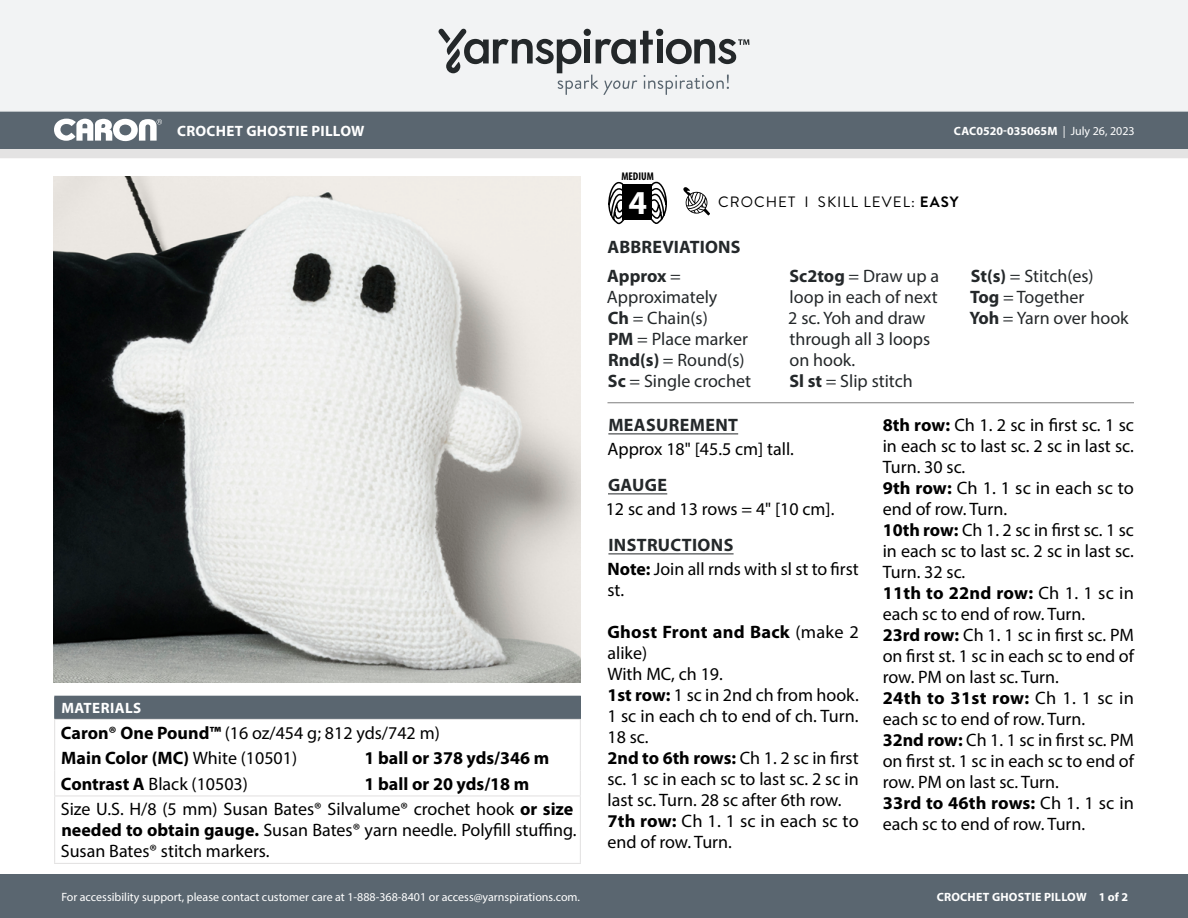
<style>
.page{position:relative;width:1188px;height:918px;background:#fff}
.page>*{position:absolute;margin:0;border:0;box-sizing:border-box;transform-origin:0 0}
.t1{font:700 33.6px "Myriad Pro";color:#fff}
.Body_-__Color_coded_6_sizes{font:18px/21px "Myriad Pro";color:#000}
.Abbreviations_-_With_auto_styling{font:18px/21px "Myriad Pro";color:#24282a}
.Materials_-_Needle___Supplies_Info{font:18px/21px "Myriad Pro";color:#000}
.Material_-__Colors_information{font:700 18px "Myriad Pro";color:#000}
.Body_-_HEADERS_-_Underline{font:700 18px "Myriad Pro";letter-spacing:.02em;color:#24282a}
.Materials_-_Brand___Product_Info{font:18px "Myriad Pro";color:#000}
.Body_-__Color_coded_6_sizes-2{font:700 18px/21px "Myriad Pro";letter-spacing:.015em;color:#000}
.Body_-_NO_Automatic_styling{font:18px "Myriad Pro";color:#000}
.Body_-__Auto_Style_with_Keep_lines_toget{font:18px "Myriad Pro";color:#000}
.Material_-__Colors_information-2{font:18px "Myriad Pro";color:#000}
.Materials_-__Header_in_dark_gray_box{font:700 15px "Myriad Pro";letter-spacing:.02em;color:#fff}
.Type_of_pattern___Skill_Level___XXXXXX{font:15px "Brandon Grotesque";letter-spacing:.07em;color:#000}
.t2{font:12px "Myriad Pro";color:#fff}
.t3{font:700 12px "Myriad Pro";color:#fff}
.t4{font:700 12px "Myriad Pro";letter-spacing:.02em;color:#fff}
.t5{font:700 condensed 11.25px "Myriad Pro";color:#000}
.s1{font-weight:700}
.s2{font-weight:400}
</style>
<div class="page">
<div style="left:0;top:875px;width:1188px;height:43px;background:#5a6670"></div>
<div style="left:0;top:149px;width:1188px;height:9px;background:#e4e3e3"></div>
<div style="left:0;top:111px;width:1188px;height:38px;background:#5a6670"></div>
<div style="left:0;top:0;width:1188px;height:112px;background:#f2f3f4"></div>
<svg style="left:438px;top:29px;width:311px;height:66px"></svg>
<svg style="left:683px;top:187px;width:27px;height:28px"></svg>
<svg style="left:608px;top:181px;width:18px;height:43px"></svg>
<svg style="left:649px;top:181px;width:18px;height:43px"></svg>
<div style="left:622px;top:185px;width:30px;height:35px;background:#000"></div>
<svg style="left:54px;top:119px;width:108px;height:22px"></svg>
<img style="left:54px;top:177px;width:527px;height:505px">
<hr style="left:608px;top:433px;width:130px;height:1px;background:#24282a">
<hr style="left:608px;top:493px;width:59px;height:1px;background:#24282a">
<hr style="left:608px;top:553px;width:126px;height:1px;background:#24282a">
<hr style="left:608px;top:402px;width:526px;height:1px;background:#7d7d7d">
<div style="left:55px;top:696px;width:525px;height:23px;background:#5a6670"></div>
<hr style="left:54px;top:696px;width:306px;height:1px;background:#5a6670">
<hr style="left:360px;top:696px;width:221px;height:1px;background:#5a6670">
<hr style="left:54px;top:719px;width:306px;height:1px;background:#e4e3e3">
<hr style="left:360px;top:719px;width:221px;height:1px;background:#e4e3e3">
<svg style="left:54px;top:697px;width:1px;height:98px"></svg>
<svg style="left:580px;top:697px;width:1px;height:98px"></svg>
<hr style="left:54px;top:796px;width:1px;height:67px;background:#e4e3e3">
<hr style="left:54px;top:795px;width:306px;height:1px;background:#e4e3e3">
<hr style="left:360px;top:795px;width:221px;height:1px;background:#e4e3e3">
<hr style="left:580px;top:796px;width:1px;height:67px;background:#e4e3e3">
<hr style="left:54px;top:863px;width:306px;height:1px;background:#e4e3e3">
<hr style="left:360px;top:863px;width:221px;height:1px;background:#e4e3e3">
<p class="Materials_-__Header_in_dark_gray_box" style="left:177px;top:121px;width:189px">CROCHET GHOSTIE PILLOW</p>
<p class="Materials_-__Header_in_dark_gray_box" style="left:61px;top:699px;width:81px">MATERIALS</p>
<p class="Materials_-_Brand___Product_Info" style="left:61px;top:722px;width:380px"><span class="s1">Caron® One Pound™</span> (16 oz/454 g; 812 yds/742 m)</p>
<p class="Material_-__Colors_information" style="left:61px;top:747px;width:237px">Main Color (MC) <span class="s2">White (10501)</span></p>
<p class="Material_-__Colors_information" style="left:365px;top:747px;width:186px">1 ball or 378 yds/346 m</p>
<p class="Material_-__Colors_information-2" style="left:61px;top:773px;width:189px"><span class="s1">Contrast A</span> Black (10503)</p>
<p class="Material_-__Colors_information" style="left:365px;top:772px;width:166px">1 ball or 20 yds/18 m</p>
<p class="Materials_-_Needle___Supplies_Info" style="left:61px;top:799px;width:517px">Size U.S. H/8 (5 mm) Susan Bates® Silvalume® crochet hook <span class="s1">or size needed to obtain gauge.</span> Susan Bates® yarn needle. Polyfill stuffing.<br>Susan Bates® stitch markers.</p>
<p class="t2" style="left:61px;top:889px;width:520px">For accessibility support, please contact customer care at 1-888-368-8401 or access@yarnspirations.com.</p>
<p class="t5" style="left:621px;top:169px;width:34px">MEDIUM</p>
<h1 class="t1" style="left:629px;top:180px;width:20px">4</h1>
<p class="t3" style="left:954px;top:123px;width:182px">CAC0520-035065M <span class="s2">| July 26, 2023</span></p>
<p class="Type_of_pattern___Skill_Level___XXXXXX" style="left:718px;top:192px;width:242px">CROCHET I SKILL LEVEL: <span class="s1">EASY</span></p>
<p class="Body_-_HEADERS_-_Underline" style="left:608px;top:235px;width:135px">ABBREVIATIONS</p>
<p class="Abbreviations_-_With_auto_styling" style="left:607px;top:265px;width:112px"><span class="s1">Approx</span> =<br>Approximately</p>
<p class="Abbreviations_-_With_auto_styling" style="left:608px;top:307px;width:102px"><span class="s1">Ch</span> = Chain(s)</p>
<p class="Abbreviations_-_With_auto_styling" style="left:608px;top:328px;width:141px"><span class="s1">PM</span> = Place marker</p>
<p class="Abbreviations_-_With_auto_styling" style="left:608px;top:349px;width:138px"><span class="s1">Rnd(s)</span> = Round(s)</p>
<p class="Abbreviations_-_With_auto_styling" style="left:608px;top:370px;width:145px"><span class="s1">Sc</span> = Single crochet</p>
<p class="Abbreviations_-_With_auto_styling" style="left:788px;top:265px;width:152px"><span class="s1">Sc2tog</span> = Draw up a loop in each of next<br>2 sc. Yoh and draw through all 3 loops on hook.</p>
<p class="Abbreviations_-_With_auto_styling" style="left:789px;top:370px;width:125px"><span class="s1">Sl st</span> = Slip stitch</p>
<p class="Abbreviations_-_With_auto_styling" style="left:971px;top:265px;width:124px"><span class="s1">St(s)</span> = Stitch(es)</p>
<p class="Abbreviations_-_With_auto_styling" style="left:970px;top:286px;width:116px"><span class="s1">Tog</span> = Together</p>
<p class="Abbreviations_-_With_auto_styling" style="left:969px;top:307px;width:161px"><span class="s1">Yoh</span> = Yarn over hook</p>
<p class="Body_-_HEADERS_-_Underline" style="left:608px;top:413px;width:131px">MEASUREMENT</p>
<p class="Body_-__Auto_Style_with_Keep_lines_toget" style="left:608px;top:438px;width:188px">Approx 18" [45.5 cm] tall.</p>
<p class="Body_-_HEADERS_-_Underline" style="left:608px;top:473px;width:61px">GAUGE</p>
<p class="Body_-_NO_Automatic_styling" style="left:606px;top:498px;width:230px">12 sc and 13 rows = 4" [10 cm].</p>
<p class="Body_-_HEADERS_-_Underline" style="left:608px;top:533px;width:126px">INSTRUCTIONS</p>
<p class="Body_-__Color_coded_6_sizes" style="left:608px;top:558px;width:253px"><span class="s1">Note:</span> Join all rnds with sl st to first st.</p>
<p class="Body_-__Color_coded_6_sizes-2" style="left:608px;top:621px;width:253px">Ghost Front and Back <span class="s2">(make 2 alike)</span></p>
<p class="Body_-__Color_coded_6_sizes" style="left:608px;top:663px;width:117px">With MC, ch 19.</p>
<p class="Body_-__Color_coded_6_sizes" style="left:608px;top:684px;width:253px;text-align:justify"><span class="s1">1st row:</span> 1 sc in 2nd ch from hook.<br>1 sc in each ch to end of ch. Turn.<br>18 sc.</p>
<p class="Body_-__Color_coded_6_sizes" style="left:608px;top:747px;width:253px;text-align:justify"><span class="s1">2nd to 6th rows:</span> Ch 1. 2 sc in first sc. 1 sc in each sc to last sc. 2 sc in last sc. Turn. 28 sc after 6th row.</p>
<p class="Body_-__Color_coded_6_sizes" style="left:608px;top:810px;width:253px"><span class="s1">7th row:</span> Ch 1. 1 sc in each sc to end of row. Turn.</p>
<p class="Body_-__Color_coded_6_sizes" style="left:883px;top:414px;width:253px;text-align:justify"><span class="s1">8th row:</span> Ch 1. 2 sc in first sc. 1 sc in each sc to last sc. 2 sc in last sc.<br>Turn. 30 sc.</p>
<p class="Body_-__Color_coded_6_sizes" style="left:883px;top:477px;width:253px"><span class="s1">9th row:</span> Ch 1. 1 sc in each sc to end of row. Turn.</p>
<p class="Body_-__Color_coded_6_sizes" style="left:883px;top:519px;width:253px;text-align:justify"><span class="s1">10th row:</span> Ch 1. 2 sc in first sc. 1 sc in each sc to last sc. 2 sc in last sc.<br>Turn. 32 sc.</p>
<p class="Body_-__Color_coded_6_sizes" style="left:883px;top:582px;width:253px"><span class="s1">11th to 22nd row:</span> Ch 1. 1 sc in each sc to end of row. Turn.</p>
<p class="Body_-__Color_coded_6_sizes" style="left:883px;top:624px;width:253px;text-align:justify"><span class="s1">23rd row:</span> Ch 1. 1 sc in first sc. PM on first st. 1 sc in each sc to end of row. PM on last sc. Turn.</p>
<p class="Body_-__Color_coded_6_sizes" style="left:883px;top:687px;width:253px"><span class="s1">24th to 31st row:</span> Ch 1. 1 sc in each sc to end of row. Turn.</p>
<p class="Body_-__Color_coded_6_sizes" style="left:883px;top:729px;width:253px;text-align:justify"><span class="s1">32nd row:</span> Ch 1. 1 sc in first sc. PM on first st. 1 sc in each sc to end of row. PM on last sc. Turn.</p>
<p class="Body_-__Color_coded_6_sizes" style="left:883px;top:792px;width:253px"><span class="s1">33rd to 46th rows:</span> Ch 1. 1 sc in each sc to end of row. Turn.</p>
<p class="t4" style="left:937px;top:889px;width:193px">CROCHET GHOSTIE PILLOW 1 of 2</p>
</div>
